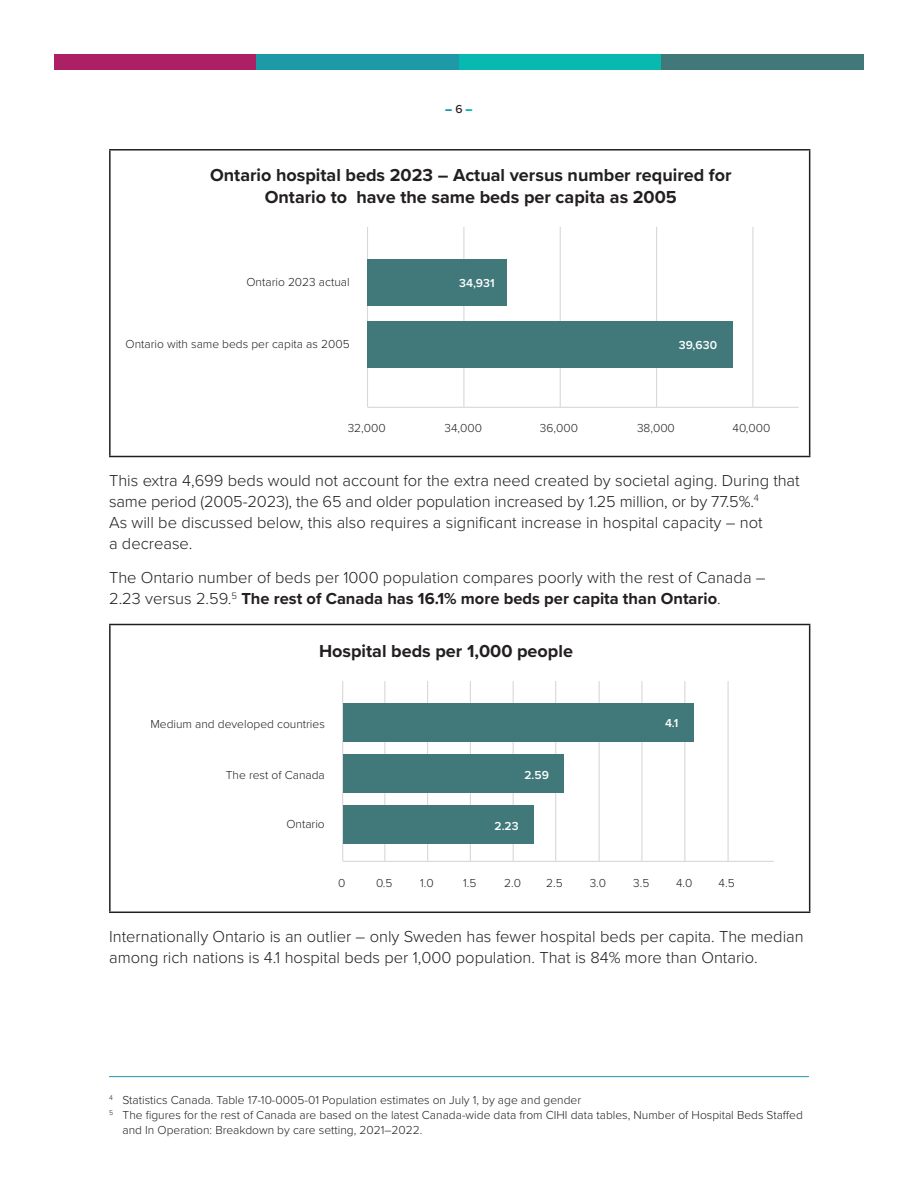
<style>
.page{position:relative;width:918px;height:1188px;background:#fff}
.page>*{position:absolute;margin:0;border:0;box-sizing:border-box;transform-origin:0 0}
.t1{font:700 18px/21.6px "Proxima Nova";color:#231f20;text-align:center}
.t2{font:300 16.5px/21px "Proxima Nova";color:#231f20}
.Footnotes{font:300 12px/15px "Proxima Nova";color:#231f20}
._1er_Footnote{font:300 12px "Proxima Nova";color:#231f20}
.t3{font:600 12px "Proxima Nova";color:#fff}
.Copy{font:900 12px "Proxima Nova";color:#1e99a8}
.s1{font-weight:500;color:#231f20}
.s2{color:#08b9af}
.s3{font-weight:700}
</style>
<div class="page">
<div style="left:54px;top:54px;width:203px;height:15px;background:#ae2065"></div>
<div style="left:257px;top:54px;width:202px;height:15px;background:#1e99a8"></div>
<div style="left:459px;top:54px;width:202px;height:15px;background:#08b9af"></div>
<div style="left:661px;top:54px;width:203px;height:15px;background:#41797b"></div>
<hr style="left:109px;top:149px;width:701px;height:2px;background:#231f20">
<hr style="left:109px;top:151px;width:2px;height:305px;background:#231f20">
<hr style="left:809px;top:151px;width:1px;height:305px;background:#231f20">
<hr style="left:109px;top:456px;width:701px;height:1px;background:#231f20">
<hr style="left:367px;top:227px;width:1px;height:180px;background:#d8d8d8">
<hr style="left:463px;top:227px;width:1px;height:180px;background:#d8d8d8">
<hr style="left:560px;top:227px;width:1px;height:180px;background:#d8d8d8">
<hr style="left:656px;top:227px;width:1px;height:180px;background:#d8d8d8">
<hr style="left:752px;top:227px;width:1px;height:180px;background:#d8d8d8">
<hr style="left:367px;top:407px;width:432px;height:1px;background:#d8d8d8">
<div style="left:368px;top:259px;width:139px;height:47px;background:#41797b"></div>
<div style="left:368px;top:321px;width:365px;height:47px;background:#41797b"></div>
<hr style="left:109px;top:624px;width:701px;height:1px;background:#231f20">
<hr style="left:109px;top:625px;width:2px;height:287px;background:#231f20">
<hr style="left:809px;top:625px;width:1px;height:287px;background:#231f20">
<hr style="left:109px;top:912px;width:701px;height:1px;background:#231f20">
<hr style="left:384px;top:681px;width:1px;height:180px;background:#d8d8d8">
<hr style="left:555px;top:681px;width:1px;height:180px;background:#d8d8d8">
<hr style="left:641px;top:681px;width:1px;height:180px;background:#d8d8d8">
<hr style="left:728px;top:681px;width:1px;height:180px;background:#d8d8d8">
<hr style="left:427px;top:681px;width:1px;height:180px;background:#d8d8d8">
<hr style="left:470px;top:681px;width:1px;height:180px;background:#d8d8d8">
<hr style="left:513px;top:681px;width:1px;height:180px;background:#d8d8d8">
<hr style="left:599px;top:681px;width:1px;height:180px;background:#d8d8d8">
<hr style="left:684px;top:681px;width:1px;height:180px;background:#d8d8d8">
<hr style="left:342px;top:681px;width:1px;height:180px;background:#d8d8d8">
<hr style="left:343px;top:861px;width:431px;height:1px;background:#d8d8d8">
<div style="left:343px;top:703px;width:351px;height:39px;background:#41797b"></div>
<div style="left:343px;top:754px;width:221px;height:38px;background:#41797b"></div>
<div style="left:343px;top:805px;width:190px;height:39px;background:#41797b"></div>
<hr style="left:109px;top:1076px;width:700px;height:1px;background:#1e99a8">
<p class="Copy" style="left:445px;top:100px;width:29px">– <span class="s1">6</span> <span class="s2">–</span></p>
<p class="t1" style="left:210px;top:164px;width:523px">Ontario hospital beds 2023 – Actual versus number required for<br>Ontario to have the same beds per capita as 2005</p>
<p class="Footnotes" style="left:246px;top:274px;width:105px">Ontario 2023 actual</p>
<p class="Footnotes" style="left:126px;top:336px;width:226px">Ontario with same beds per capita as 2005</p>
<p class="t3" style="left:459px;top:274px;width:37px">34,931</p>
<p class="t3" style="left:679px;top:336px;width:40px">39,630</p>
<p class="Footnotes" style="left:348px;top:420px;width:40px">32,000</p>
<p class="Footnotes" style="left:445px;top:420px;width:39px">34,000</p>
<p class="Footnotes" style="left:540px;top:420px;width:40px">36,000</p>
<p class="Footnotes" style="left:637px;top:420px;width:39px">38,000</p>
<p class="Footnotes" style="left:733px;top:420px;width:39px">40,000</p>
<p class="t2" style="left:109px;top:469px;width:692px">This extra 4,699 beds would not account for the extra need created by societal aging. During that same period (2005-2023), the 65 and older population increased by 1.25 million, or by 77.5%.<sup>4<br></sup>As will be discussed below, this also requires a significant increase in hospital capacity – not<br>a decrease.</p>
<p class="t2" style="left:109px;top:566px;width:658px">The Ontario number of beds per 1000 population compares poorly with the rest of Canada –<br>2.23 versus 2.59.<sup>5</sup> <span class="s3">The rest of Canada has 16.1% more beds per capita than Ontario</span>.</p>
<p class="t1" style="left:319px;top:639px;width:255px">Hospital beds per 1,000 people</p>
<p class="Footnotes" style="left:150px;top:715px;width:176px">Medium and developed countries</p>
<p class="t3" style="left:665px;top:714px;width:15px">4.1</p>
<p class="Footnotes" style="left:226px;top:767px;width:100px">The rest of Canada</p>
<p class="t3" style="left:524px;top:766px;width:26px">2.59</p>
<p class="Footnotes" style="left:286px;top:816px;width:40px">Ontario</p>
<p class="t3" style="left:495px;top:817px;width:26px">2.23</p>
<p class="Footnotes" style="left:338px;top:874px;width:9px">0</p>
<p class="Footnotes" style="left:376px;top:874px;width:18px">0.5</p>
<p class="Footnotes" style="left:420px;top:874px;width:15px">1.0</p>
<p class="Footnotes" style="left:463px;top:874px;width:15px">1.5</p>
<p class="Footnotes" style="left:504px;top:874px;width:18px">2.0</p>
<p class="Footnotes" style="left:546px;top:874px;width:18px">2.5</p>
<p class="Footnotes" style="left:590px;top:874px;width:18px">3.0</p>
<p class="Footnotes" style="left:633px;top:874px;width:18px">3.5</p>
<p class="Footnotes" style="left:676px;top:874px;width:18px">4.0</p>
<p class="Footnotes" style="left:719px;top:874px;width:18px">4.5</p>
<p class="t2" style="left:109px;top:925px;width:696px">Internationally Ontario is an outlier – only Sweden has fewer hospital beds per capita. The median among rich nations is 4.1 hospital beds per 1,000 population. That is 84% more than Ontario.</p>
<p class="_1er_Footnote" style="left:109px;top:1091px;width:474px"><sup>4</sup> Statistics Canada. Table 17-10-0005-01 Population estimates on July 1, by age and gender</p>
<p class="Footnotes" style="left:123px;top:1107px;width:682px;text-indent:-14px"><sup>5</sup> The figures for the rest of Canada are based on the latest Canada-wide data from CIHI data tables, Number of Hospital Beds Staffed and In Operation: Breakdown by care setting, 2021–2022.</p>
</div>
